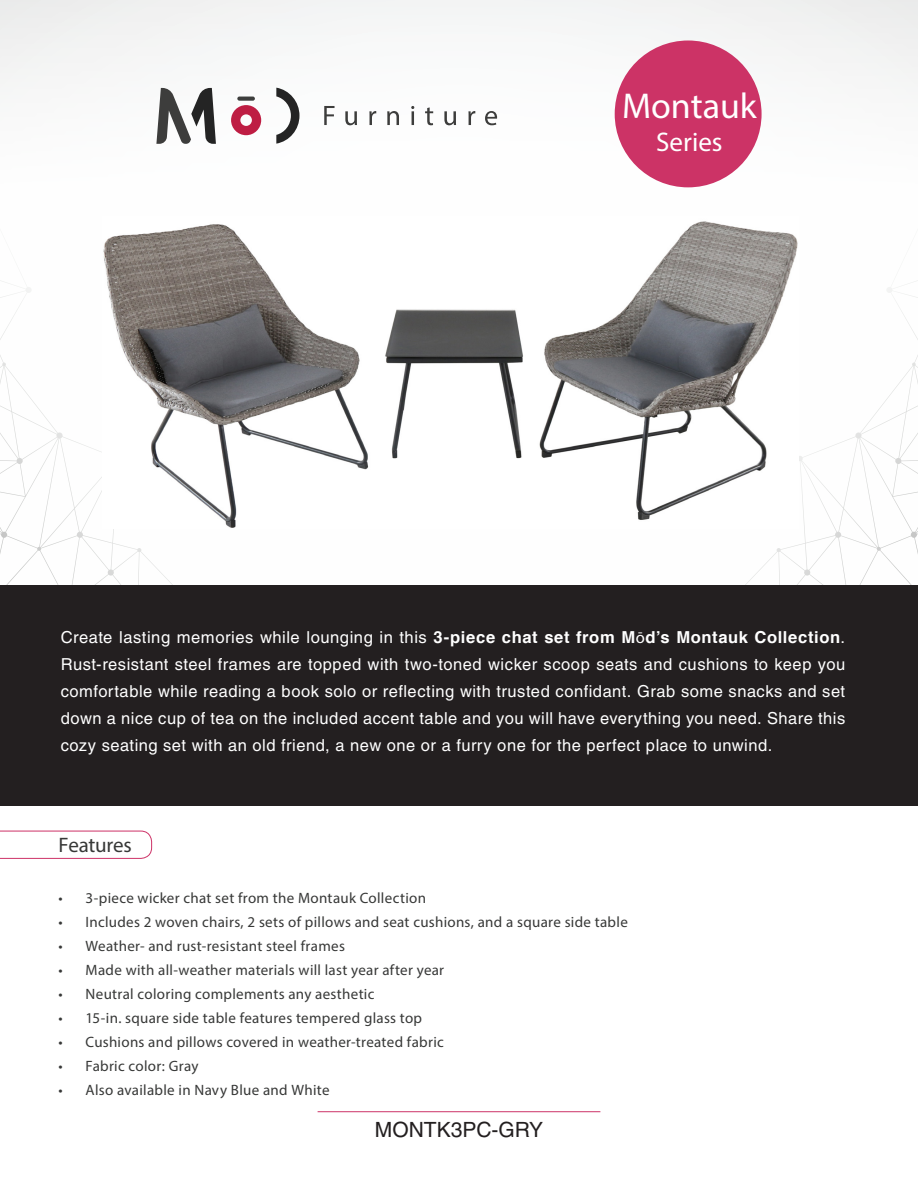
<style>
.page{position:relative;width:918px;height:1188px;background:#fff}
.page>*{position:absolute;margin:0;border:0;box-sizing:border-box;transform-origin:0 0}
.t1{font:36px "Myriad Pro";color:#fff}
.t2{font:27px "Myriad Pro";color:#fff}
.t3{font:21px "Helvetica";color:#231f20}
.New_Justification{font:21px "Myriad Pro";letter-spacing:-.01em;color:#373837}
.New_Justification-2{font:16.5px/27px "Helvetica";letter-spacing:.03em;color:#fff;text-align:justify}
.t4{font:15px "Myriad Pro";letter-spacing:.02em;color:#373837}
.s1{font-weight:700}
.s2{font-family:"Myriad Pro"}
</style>
<div class="page">
<svg style="left:231px;top:105px;width:30px;height:30px"></svg>
<svg style="left:156px;top:88px;width:60px;height:56px"></svg>
<svg style="left:276px;top:88px;width:23px;height:56px"></svg>
<svg style="left:237px;top:97px;width:18px;height:4px"></svg>
<svg style="left:324px;top:106px;width:11px;height:19px"></svg>
<svg style="left:345px;top:111px;width:12px;height:14px"></svg>
<svg style="left:369px;top:111px;width:7px;height:14px"></svg>
<svg style="left:387px;top:111px;width:12px;height:14px"></svg>
<svg style="left:411px;top:106px;width:3px;height:19px"></svg>
<svg style="left:425px;top:107px;width:8px;height:18px"></svg>
<svg style="left:444px;top:111px;width:12px;height:14px"></svg>
<svg style="left:468px;top:111px;width:7px;height:14px"></svg>
<svg style="left:485px;top:111px;width:12px;height:14px"></svg>
<div style="left:615px;top:40px;width:147px;height:147px;background:#c36;border-radius:50%"></div>
<hr style="left:318px;top:1111px;width:282px;height:1px;background:#cd3267">
<svg style="left:0;top:830px;width:152px;height:29px"></svg>
<svg style="left:745px;top:297px;width:173px;height:288px"></svg>
<svg style="left:0;top:297px;width:173px;height:288px"></svg>
<div style="left:0;top:585px;width:918px;height:221px;background:#231f20"></div>
<img style="left:102px;top:221px;width:696px;height:307px">
<p class="t1" style="left:622px;top:84px;width:136px">Montauk</p>
<p class="t2" style="left:656px;top:125px;width:68px">Series</p>
<p class="New_Justification-2" style="left:61px;top:624px;width:786px">Create lasting memories while lounging in this <span class="s1">3-piece chat set from M</span><span class="s2">ō</span><span class="s1">d’s Montauk Collection</span>.<br>Rust-resistant steel frames are topped with two-toned wicker scoop seats and cushions to keep you comfortable while reading a book solo or reflecting with trusted confidant. Grab some snacks and set down a nice cup of tea on the included accent table and you will have everything you need. Share this cozy seating set with an old friend, a new one or a furry one for the perfect place to unwind.</p>
<p class="New_Justification" style="left:59px;top:832px;width:75px">Features</p>
<p class="t4" style="left:59px;top:889px;width:369px">• 3-piece wicker chat set from the Montauk Collection</p>
<p class="t4" style="left:59px;top:913px;width:571px">• Includes 2 woven chairs, 2 sets of pillows and seat cushions, and a square side table</p>
<p class="t4" style="left:59px;top:937px;width:288px">• Weather- and rust-resistant steel frames</p>
<p class="t4" style="left:59px;top:961px;width:387px">• Made with all-weather materials will last year after year</p>
<p class="t4" style="left:59px;top:985px;width:317px">• Neutral coloring complements any aesthetic</p>
<p class="t4" style="left:59px;top:1009px;width:365px">• 15-in. square side table features tempered glass top</p>
<p class="t4" style="left:59px;top:1033px;width:387px">• Cushions and pillows covered in weather-treated fabric</p>
<p class="t4" style="left:59px;top:1057px;width:141px">• Fabric color: Gray</p>
<p class="t4" style="left:59px;top:1081px;width:272px">• Also available in Navy Blue and White</p>
<p class="t3" style="left:375px;top:1118px;width:170px">MONTK3PC-GRY</p>
</div>
